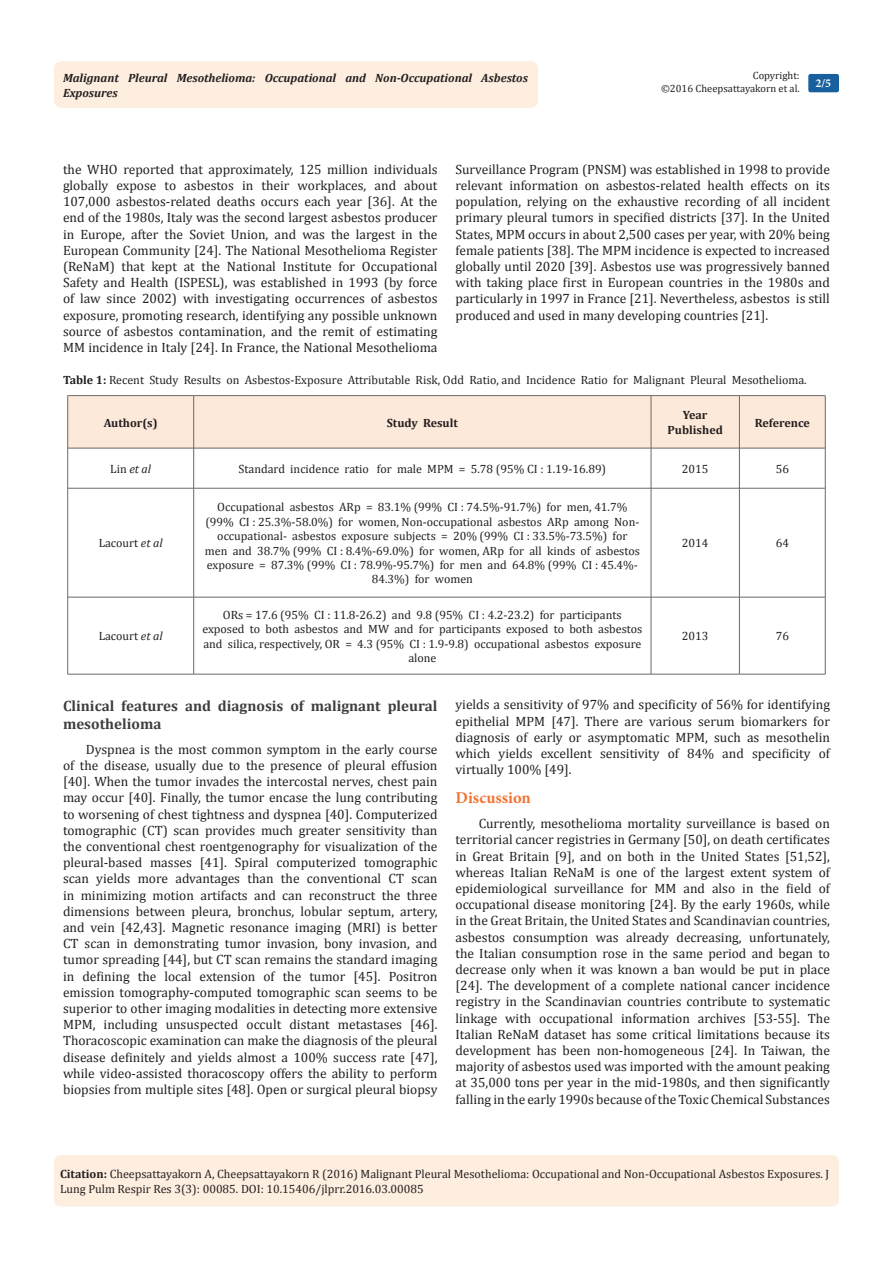
<style>
.page{position:relative;width:893px;height:1263px;background:#fff}
.page>*{position:absolute;margin:0;border:0;box-sizing:border-box;transform-origin:0 0}
.t1{font:700 16.5px "Minion Pro";color:#f37331}
.t2{font:700 15px/18px "Cambria";color:#3e3e3f}
.t3{font:13.5px/16.2px "Cambria";color:#231f20;text-align:justify}
.Citation{font:12px/14.4px "Cambria";color:#231f20;text-align:center}
.t4{font:italic 700 12px/14.4px "Cambria";color:#231f20}
.t5{font:700 12px/14.4px "Cambria";color:#231f20;text-align:center}
.t6{font:italic 12px "Cambria";color:#231f20}
.t7{font:700 12px "Minion Pro";color:#fff}
.t8{font:10.5px/12.6px "Cambria";color:#231f20;text-align:right}
.s1{font-weight:700}
.s2{font-style:normal}
.s3{font-style:italic}
</style>
<div class="page">
<div style="left:54px;top:61px;width:484px;height:47px;background:#feeee0;border-radius:8px"></div>
<div style="left:808px;top:74px;width:31px;height:18px;background:#18609d;border-radius:2px"></div>
<div style="left:54px;top:1155px;width:785px;height:51px;background:#feeee0;border-radius:7px"></div>
<div style="left:68px;top:396px;width:757px;height:52px;background:#fde9d9"></div>
<hr style="left:68px;top:395px;width:126px;height:1px;background:#69696c">
<hr style="left:67px;top:396px;width:1px;height:52px;background:#69696c">
<hr style="left:194px;top:395px;width:457px;height:1px;background:#69696c">
<hr style="left:193px;top:396px;width:1px;height:52px;background:#69696c">
<hr style="left:651px;top:395px;width:88px;height:1px;background:#69696c">
<hr style="left:651px;top:396px;width:1px;height:52px;background:#69696c">
<hr style="left:739px;top:395px;width:86px;height:1px;background:#69696c">
<hr style="left:739px;top:396px;width:1px;height:52px;background:#69696c">
<hr style="left:825px;top:396px;width:1px;height:52px;background:#69696c">
<hr style="left:68px;top:448px;width:126px;height:1px;background:#69696c">
<hr style="left:67px;top:448px;width:1px;height:40px;background:#69696c">
<hr style="left:194px;top:448px;width:457px;height:1px;background:#69696c">
<hr style="left:193px;top:448px;width:1px;height:40px;background:#69696c">
<hr style="left:651px;top:448px;width:88px;height:1px;background:#69696c">
<hr style="left:651px;top:448px;width:1px;height:40px;background:#69696c">
<hr style="left:739px;top:448px;width:86px;height:1px;background:#69696c">
<hr style="left:739px;top:448px;width:1px;height:40px;background:#69696c">
<hr style="left:825px;top:448px;width:1px;height:40px;background:#69696c">
<hr style="left:68px;top:488px;width:126px;height:1px;background:#69696c">
<hr style="left:67px;top:488px;width:1px;height:109px;background:#69696c">
<hr style="left:194px;top:488px;width:457px;height:1px;background:#69696c">
<hr style="left:193px;top:488px;width:1px;height:109px;background:#69696c">
<hr style="left:651px;top:488px;width:88px;height:1px;background:#69696c">
<hr style="left:651px;top:488px;width:1px;height:109px;background:#69696c">
<hr style="left:739px;top:488px;width:86px;height:1px;background:#69696c">
<hr style="left:739px;top:488px;width:1px;height:109px;background:#69696c">
<hr style="left:825px;top:488px;width:1px;height:109px;background:#69696c">
<hr style="left:68px;top:597px;width:126px;height:1px;background:#69696c">
<hr style="left:67px;top:597px;width:1px;height:77px;background:#69696c">
<hr style="left:194px;top:597px;width:457px;height:1px;background:#69696c">
<hr style="left:193px;top:597px;width:1px;height:77px;background:#69696c">
<hr style="left:651px;top:597px;width:88px;height:1px;background:#69696c">
<hr style="left:651px;top:597px;width:1px;height:77px;background:#69696c">
<hr style="left:739px;top:597px;width:86px;height:1px;background:#69696c">
<hr style="left:739px;top:597px;width:1px;height:77px;background:#69696c">
<hr style="left:825px;top:597px;width:1px;height:77px;background:#69696c">
<hr style="left:68px;top:674px;width:126px;height:1px;background:#69696c">
<hr style="left:194px;top:674px;width:457px;height:1px;background:#69696c">
<hr style="left:651px;top:674px;width:88px;height:1px;background:#69696c">
<hr style="left:739px;top:674px;width:86px;height:1px;background:#69696c">
<p class="t8" style="left:661px;top:69px;width:140px">Copyright:<br>©2016 Cheepsattayakorn et al.</p>
<p class="t4" style="left:63px;top:70px;width:466px">Malignant Pleural Mesothelioma: Occupational and Non-Occupational Asbestos<br>Exposures</p>
<p class="t7" style="left:815px;top:75px;width:17px">2/5</p>
<p class="t3" style="left:63px;top:161px;width:376px">the WHO reported that approximately, 125 million individuals globally expose to asbestos in their workplaces, and about 107,000 asbestos-related deaths occurs each year [36]. At the end of the 1980s, Italy was the second largest asbestos producer in Europe, after the Soviet Union, and was the largest in the European Community [24]. The National Mesothelioma Register (ReNaM) that kept at the National Institute for Occupational Safety and Health (ISPESL), was established in 1993 (by force of law since 2002) with investigating occurrences of asbestos exposure, promoting research, identifying any possible unknown source of asbestos contamination, and the remit of estimating MM incidence in Italy [24]. In France, the National Mesothelioma</p>
<p class="t3" style="left:455px;top:161px;width:376px">Surveillance Program (PNSM) was established in 1998 to provide relevant information on asbestos-related health effects on its population, relying on the exhaustive recording of all incident primary pleural tumors in specified districts [37]. In the United States, MPM occurs in about 2,500 cases per year, with 20% being female patients [38]. The MPM incidence is expected to increased globally until 2020 [39]. Asbestos use was progressively banned with taking place first in European countries in the 1980s and particularly in 1997 in France [21]. Nevertheless, asbestos is still produced and used in many developing countries [21].</p>
<p class="Citation" style="left:63px;top:373px;width:745px"><span class="s1">Table 1:</span> Recent Study Results on Asbestos-Exposure Attributable Risk, Odd Ratio, and Incidence Ratio for Malignant Pleural Mesothelioma.</p>
<p class="t5" style="left:104px;top:415px;width:55px">Author(s)</p>
<p class="t5" style="left:387px;top:415px;width:73px">Study Result</p>
<p class="t5" style="left:668px;top:408px;width:57px">Year<br>Published</p>
<p class="t5" style="left:755px;top:415px;width:57px">Reference</p>
<p class="t6" style="left:110px;top:460px;width:42px"><span class="s2">Lin</span> et al</p>
<p class="Citation" style="left:238px;top:461px;width:369px">Standard incidence ratio for male MPM = 5.78 (95% CI : 1.19-16.89)</p>
<p class="Citation" style="left:682px;top:461px;width:28px">2015</p>
<p class="Citation" style="left:776px;top:461px;width:15px">56</p>
<p class="Citation" style="left:99px;top:536px;width:66px">Lacourt <span class="s3">et al</span></p>
<p class="Citation" style="left:99px;top:629px;width:66px">Lacourt <span class="s3">et al</span></p>
<p class="Citation" style="left:205px;top:500px;width:436px">Occupational asbestos ARp = 83.1% (99% CI : 74.5%-91.7%) for men, 41.7% (99% CI : 25.3%-58.0%) for women, Non-occupational asbestos ARp among Non&shy;occupational- asbestos exposure subjects = 20% (99% CI : 33.5%-73.5%) for men and 38.7% (99% CI : 8.4%-69.0%) for women, ARp for all kinds of asbestos exposure = 87.3% (99% CI : 78.9%-95.7%) for men and 64.8% (99% CI : 45.4%- 84.3%) for women</p>
<p class="Citation" style="left:202px;top:607px;width:441px">ORs = 17.6 (95% CI : 11.8-26.2) and 9.8 (95% CI : 4.2-23.2) for participants exposed to both asbestos and MW and for participants exposed to both asbestos and silica, respectively, OR = 4.3 (95% CI : 1.9-9.8) occupational asbestos exposure alone</p>
<p class="Citation" style="left:682px;top:536px;width:28px">2014</p>
<p class="Citation" style="left:776px;top:536px;width:15px">64</p>
<p class="Citation" style="left:682px;top:629px;width:28px">2013</p>
<p class="Citation" style="left:776px;top:629px;width:15px">76</p>
<p class="t2" style="left:63px;top:696px;width:376px">Clinical features and diagnosis of malignant pleural mesothelioma</p>
<p class="t3" style="left:63px;top:741px;width:376px;text-indent:23px">Dyspnea is the most common symptom in the early course of the disease, usually due to the presence of pleural effusion [40]. When the tumor invades the intercostal nerves, chest pain may occur [40]. Finally, the tumor encase the lung contributing to worsening of chest tightness and dyspnea [40]. Computerized tomographic (CT) scan provides much greater sensitivity than the conventional chest roentgenography for visualization of the pleural-based masses [41]. Spiral computerized tomographic scan yields more advantages than the conventional CT scan in minimizing motion artifacts and can reconstruct the three dimensions between pleura, bronchus, lobular septum, artery, and vein [42,43]. Magnetic resonance imaging (MRI) is better CT scan in demonstrating tumor invasion, bony invasion, and tumor spreading [44], but CT scan remains the standard imaging in defining the local extension of the tumor [45]. Positron emission tomography-computed tomographic scan seems to be superior to other imaging modalities in detecting more extensive MPM, including unsuspected occult distant metastases [46].<br>Thoracoscopic examination can make the diagnosis of the pleural disease definitely and yields almost a 100% success rate [47], while video-assisted thoracoscopy offers the ability to perform biopsies from multiple sites [48]. Open or surgical pleural biopsy</p>
<p class="t3" style="left:455px;top:697px;width:376px">yields a sensitivity of 97% and specificity of 56% for identifying epithelial MPM [47]. There are various serum biomarkers for diagnosis of early or asymptomatic MPM, such as mesothelin which yields excellent sensitivity of 84% and specificity of virtually 100% [49].</p>
<p class="t1" style="left:455px;top:786px;width:77px">Discussion</p>
<p class="t3" style="left:455px;top:815px;width:376px;text-indent:23px">Currently, mesothelioma mortality surveillance is based on territorial cancer registries in Germany [50], on death certificates in Great Britain [9], and on both in the United States [51,52], whereas Italian ReNaM is one of the largest extent system of epidemiological surveillance for MM and also in the field of occupational disease monitoring [24]. By the early 1960s, while in the Great Britain, the United States and Scandinavian countries, asbestos consumption was already decreasing, unfortunately, the Italian consumption rose in the same period and began to decrease only when it was known a ban would be put in place [24]. The development of a complete national cancer incidence registry in the Scandinavian countries contribute to systematic linkage with occupational information archives [53-55]. The Italian ReNaM dataset has some critical limitations because its development has been non-homogeneous [24]. In Taiwan, the majority of asbestos used was imported with the amount peaking at 35,000 tons per year in the mid-1980s, and then significantly falling in the early 1990s because of the Toxic Chemical Substances</p>
<p class="Citation" style="left:60px;top:1167px;width:771px;text-align:left"><span class="s1">Citation:</span> Cheepsattayakorn A, Cheepsattayakorn R (2016) Malignant Pleural Mesothelioma: Occupational and Non-Occupational Asbestos Exposures. J<br>Lung Pulm Respir Res 3(3): 00085. DOI: 10.15406/jlprr.2016.03.00085</p>
</div>
